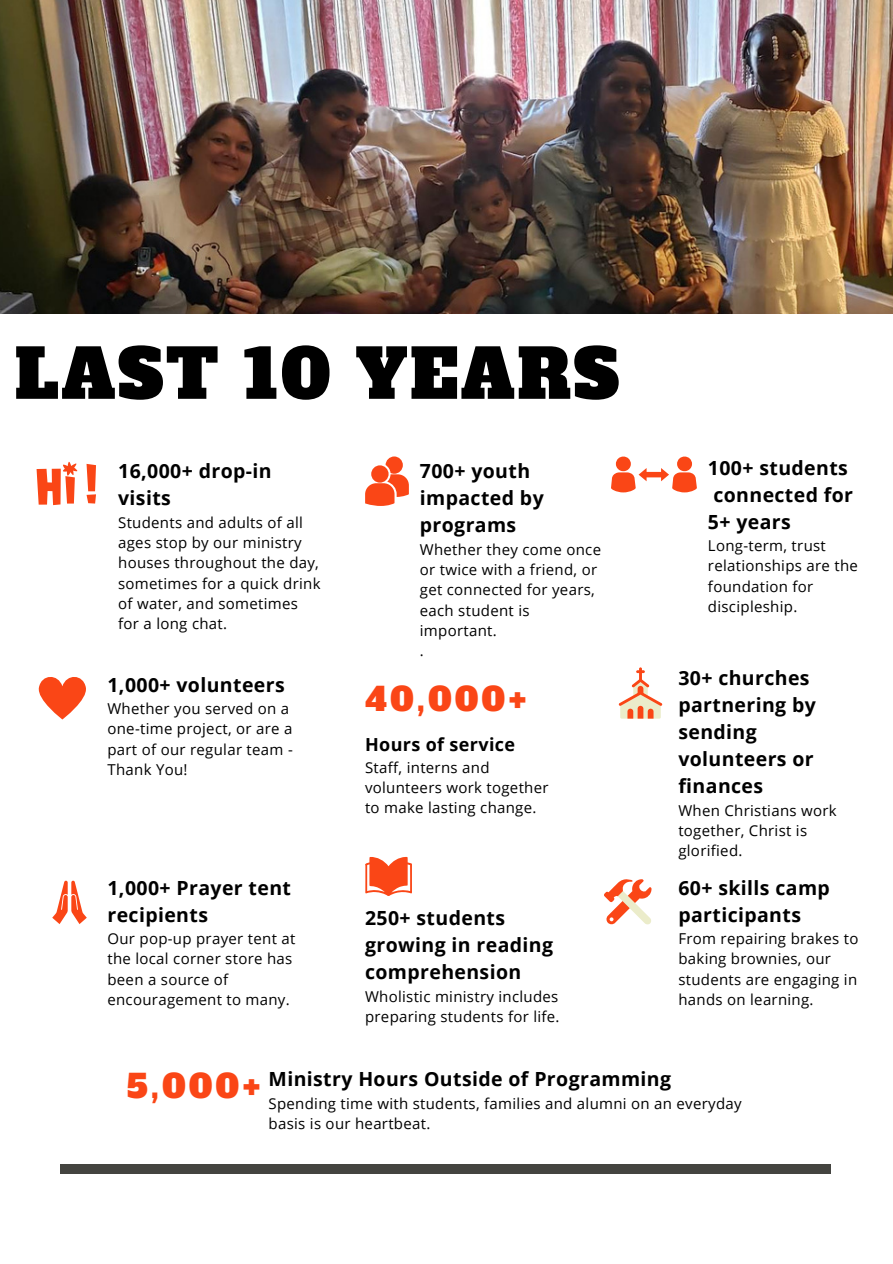
<style>
.page{position:relative;width:893px;height:1264px;background:#fff}
.page>*{position:absolute;margin:0;border:0;box-sizing:border-box;transform-origin:0 0}
.t1{font:67.5px "Alfa Slab One";letter-spacing:.035em;color:#000}
.t2{font:31.65px "Alfa Slab One";letter-spacing:.11em;color:#fa4616}
.t3{font:700 19.5px/27px "Open Sans";letter-spacing:.02em;color:#000}
.t4{font:700 18px "Open Sans";letter-spacing:.02em;color:#000}
.t5{font:15px/20.2px "Open Sans";letter-spacing:.02em;color:#000}
.t6{font:14.7px "Open Sans";color:#000}
</style>
<div class="page">
<div style="left:60px;top:1163px;width:770px;height:9px;background:#444440"></div>
<svg style="left:37px;top:461px;width:41px;height:44px"></svg>
<svg style="left:86px;top:464px;width:10px;height:39px"></svg>
<svg style="left:365px;top:456px;width:44px;height:50px"></svg>
<svg style="left:38px;top:677px;width:48px;height:42px"></svg>
<svg style="left:611px;top:456px;width:86px;height:36px"></svg>
<svg style="left:618px;top:667px;width:44px;height:51px"></svg>
<svg style="left:52px;top:880px;width:35px;height:44px"></svg>
<svg style="left:604px;top:879px;width:47px;height:45px"></svg>
<img style="left:0;top:0;width:892px;height:314px">
<svg style="left:365px;top:856px;width:47px;height:40px"></svg>
<p class="t1" style="left:15px;top:329px;width:606px">LAST 10 YEARS</p>
<p class="t3" style="left:118px;top:457px;width:155px">16,000+ drop-in visits</p>
<p class="t5" style="left:118px;top:512px;width:204px">Students and adults of all ages stop by our ministry houses throughout the day, sometimes for a quick drink of water, and sometimes for a long chat.</p>
<p class="t3" style="left:107px;top:670px;width:179px">1,000+ volunteers</p>
<p class="t5" style="left:107px;top:698px;width:187px">Whether you served on a one-time project, or are a part of our regular team -<br>Thank You!</p>
<p class="t3" style="left:107px;top:873px;width:185px">1,000+ Prayer tent recipients</p>
<p class="t5" style="left:107px;top:928px;width:189px">Our pop-up prayer tent at the local corner store has been a source of encouragement to many.</p>
<p class="t3" style="left:420px;top:457px;width:125px">700+ youth impacted by programs</p>
<p class="t5" style="left:420px;top:539px;width:183px">Whether they come once or twice with a friend, or get connected for years, each student is important.</p>
<p class="t6" style="left:420px;top:640px;width:5px">.</p>
<p class="t2" style="left:365px;top:678px;width:163px">40,000+</p>
<p class="t4" style="left:365px;top:732px;width:151px">Hours of service</p>
<p class="t5" style="left:365px;top:756px;width:185px">Staff, interns and volunteers work together to make lasting change.</p>
<p class="t3" style="left:365px;top:904px;width:189px">250+ students growing in reading comprehension</p>
<p class="t5" style="left:365px;top:985px;width:196px">Wholistic ministry includes preparing students for life.</p>
<p class="t3" style="left:708px;top:453px;width:147px">100+ students connected for</p>
<p class="t3" style="left:708px;top:507px;width:84px">5+ years</p>
<p class="t5" style="left:708px;top:535px;width:151px">Long-term, trust relationships are the foundation for discipleship.</p>
<p class="t3" style="left:678px;top:664px;width:139px">30+ churches partnering by sending volunteers or finances</p>
<p class="t5" style="left:678px;top:800px;width:160px">When Christians work together, Christ is glorified.</p>
<p class="t3" style="left:678px;top:873px;width:153px">60+ skills camp participants</p>
<p class="t5" style="left:678px;top:928px;width:181px">From repairing brakes to baking brownies, our students are engaging in hands on learning.</p>
<p class="t2" style="left:127px;top:1064px;width:135px">5,000+</p>
<p class="t3" style="left:268px;top:1064px;width:404px">Ministry Hours Outside of Programming</p>
<p class="t5" style="left:268px;top:1092px;width:474px">Spending time with students, families and alumni on an everyday basis is our heartbeat.</p>
</div>
